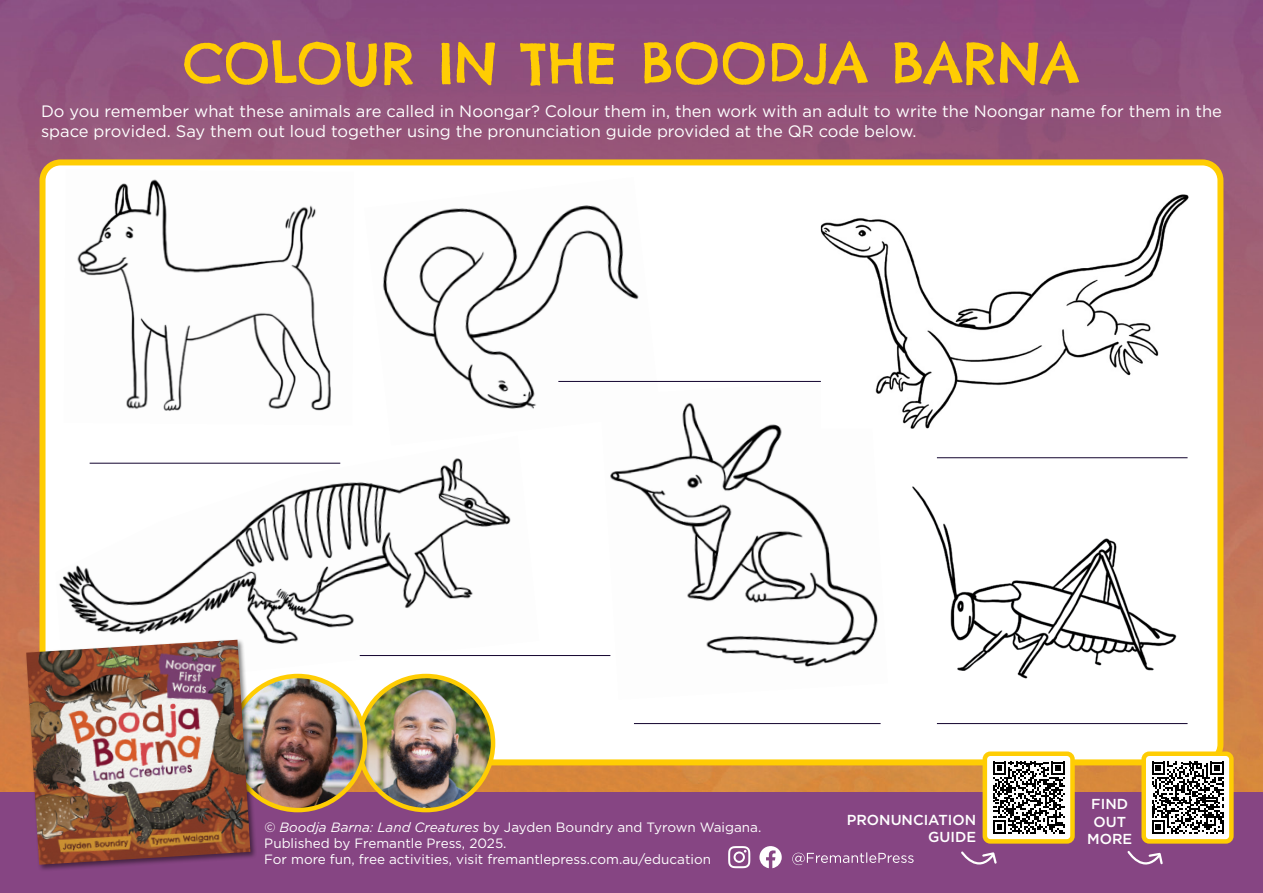
<style>
.page{position:relative;width:1263px;height:893px;background:#fff}
.page>*{position:absolute;margin:0;border:0;box-sizing:border-box;transform-origin:0 0}
.t1{font:55.5px "Chelsea Market Pro";color:#ffcd03}
.t2{font:16.5px/19.8px "Gotham";color:#fff}
.t3{font:500 14.4px/17.4px "Gotham";color:#fff;text-align:center}
.t4{font:13.5px/16.2px "Gotham";color:#fff}
.s1{font-style:italic}
</style>
<div class="page">
<img style="left:0;top:0;width:1263px;height:792px">
<div style="left:43px;top:162px;width:1177px;height:600px;background:#fff;border-radius:18px"></div>
<div style="left:40px;top:159px;width:1183px;height:606px;border:6px solid #ffcd03;border-radius:18px"></div>
<img style="left:912px;top:486px;width:264px;height:193px">
<img style="left:59px;top:458px;width:452px;height:233px">
<img style="left:383px;top:205px;width:256px;height:204px">
<img style="left:600px;top:379px;width:278px;height:288px">
<img style="left:77px;top:179px;width:254px;height:232px">
<img style="left:821px;top:194px;width:367px;height:235px">
<div style="left:0;top:792px;width:1263px;height:101px;background:#864583"></div>
<svg style="left:792px;top:852px;width:121px;height:13px"></svg>
<svg style="left:759px;top:846px;width:23px;height:22px"></svg>
<svg style="left:728px;top:846px;width:22px;height:22px"></svg>
<svg style="left:1127px;top:851px;width:36px;height:14px"></svg>
<img style="left:359px;top:676px;width:134px;height:134px;border-radius:67px">
<div style="left:357px;top:674px;width:138px;height:138px;border:4px solid #ffcd03;border-radius:50%"></div>
<img style="left:231px;top:676px;width:134px;height:134px;border-radius:67px">
<div style="left:229px;top:674px;width:138px;height:138px;border:4px solid #ffcd03;border-radius:50%"></div>
<div style="left:24px;top:638px;width:234px;height:234px;background:#000;opacity:.48"></div>
<img style="left:26px;top:640px;width:224px;height:225px">
<svg style="left:961px;top:851px;width:36px;height:14px"></svg>
<div style="left:1144px;top:754px;width:87px;height:87px;background:#fff;border-radius:5px"></div>
<svg style="left:1152px;top:761px;width:71px;height:73px"></svg>
<div style="left:1141px;top:751px;width:92px;height:93px;border:4px solid #ffcd03;border-radius:5px"></div>
<div style="left:985px;top:754px;width:87px;height:87px;background:#fff;border-radius:5px"></div>
<svg style="left:993px;top:761px;width:72px;height:73px"></svg>
<div style="left:982px;top:751px;width:93px;height:93px;border:4px solid #ffcd03;border-radius:5px"></div>
<hr style="left:937px;top:723px;width:250px;height:1px;background:#12032e">
<hr style="left:937px;top:457px;width:250px;height:1px;background:#12032e">
<hr style="left:558px;top:381px;width:263px;height:1px;background:#12032e">
<hr style="left:634px;top:723px;width:246px;height:1px;background:#12032e">
<hr style="left:90px;top:463px;width:250px;height:1px;background:#12032e">
<hr style="left:360px;top:655px;width:250px;height:1px;background:#12032e">
<h1 class="t1" style="left:184px;top:28px;width:897px">COLOUR IN THE BOODJA BARNA</h1>
<p class="t2" style="left:41px;top:101px;width:1182px">Do you remember what these animals are called in Noongar? Colour them in, then work with an adult to write the Noongar name for them in the space provided. Say them out loud together using the pronunciation guide provided at the QR code below.</p>
<p class="t4" style="left:264px;top:819px;width:498px"><span class="s1">© Boodja Barna: Land Creatures</span> by Jayden Boundry and Tyrown Waigana.<br>Published by Fremantle Press, 2025.<br>For more fun, free activities, visit fremantlepress.com.au/education</p>
<p class="t3" style="left:847px;top:811px;width:131px;text-align:right">PRONUNCIATION<br>GUIDE</p>
<p class="t3" style="left:1087px;top:795px;width:47px">FIND<br>OUT<br>MORE</p>
</div>
